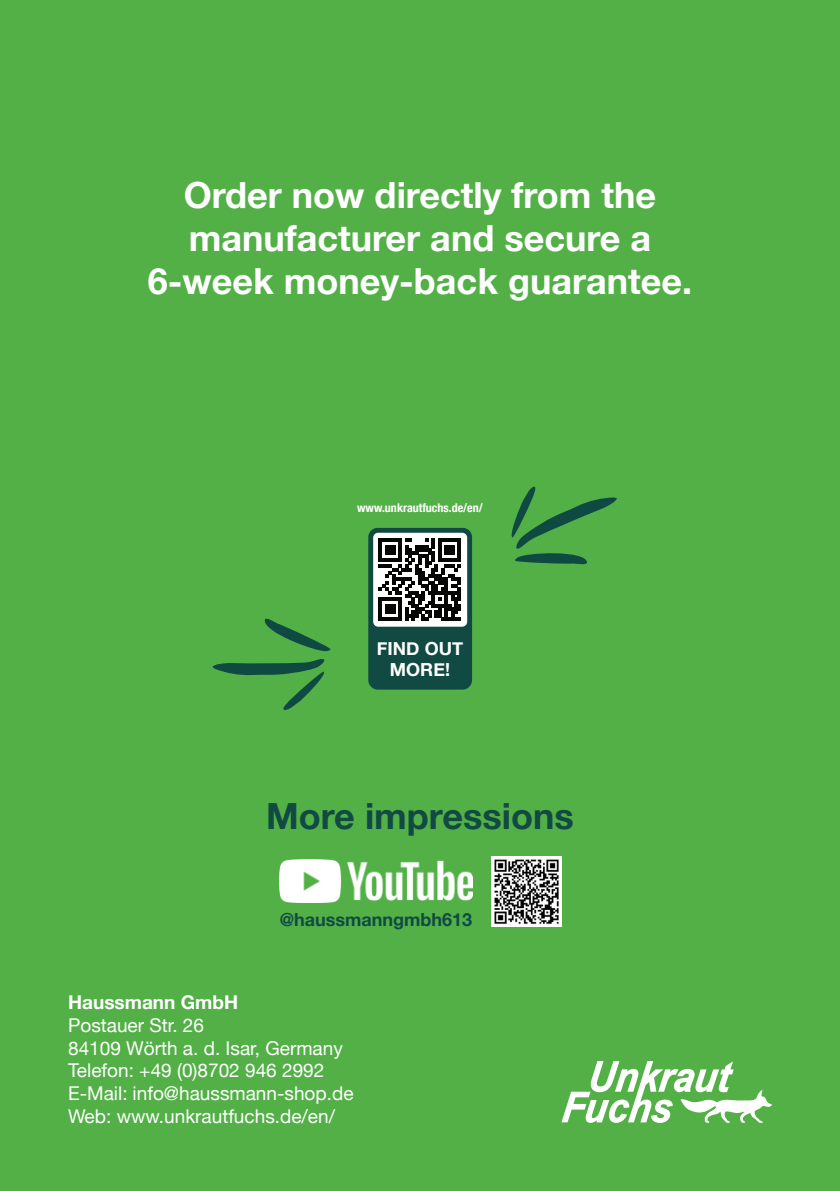
<style>
.page{position:relative;width:840px;height:1191px;background:#fff}
.page>*{position:absolute;margin:0;border:0;box-sizing:border-box;transform-origin:0 0}
.t1{font:700 36px/43.2px "Helvetica Neue";color:#fff;text-align:center}
.t2{font:700 36px "Helvetica Neue";color:#104a43}
.t3{font:19px/22.8px "Helvetica Neue";color:#fff}
.t4{font:700 19px "Helvetica Neue";color:#fff}
.t5{font:700 18px "Helvetica Neue";color:#104a43}
.t6{font:700 18px/21.6px "Helvetica Neue";color:#fff;text-align:center}
.t7{font:700 condensed 12px "Helvetica Neue";color:#fff}
</style>
<div class="page">
<div style="left:0;top:0;width:839px;height:1191px;background:#53b047"></div>
<svg style="left:561px;top:1061px;width:210px;height:62px"></svg>
<svg style="left:368px;top:528px;width:104px;height:161px"></svg>
<img style="left:491px;top:856px;width:70px;height:70px">
<img style="left:279px;top:860px;width:193px;height:43px">
<svg style="left:511px;top:486px;width:105px;height:79px"></svg>
<svg style="left:212px;top:618px;width:119px;height:92px"></svg>
<h1 class="t1" style="left:148px;top:174px;width:545px">Order now directly from the manufacturer and secure a<br>6-week money-back guarantee.</h1>
<p class="t7" style="left:357px;top:498px;width:127px">www.unkrautfuchs.de/en/</p>
<p class="t6" style="left:377px;top:638px;width:88px">FIND OUT<br>MORE!</p>
<h1 class="t2" style="left:266px;top:788px;width:309px">More impressions</h1>
<p class="t5" style="left:279px;top:905px;width:194px">@haussmanngmbh613</p>
<p class="t4" style="left:68px;top:987px;width:171px">Haussmann GmbH</p>
<p class="t3" style="left:68px;top:1014px;width:287px">Postauer Str. 26<br>84109 Wörth a. d. Isar, Germany<br>Telefon: +49 (0)8702 946 2992<br>E-Mail: info@haussmann-shop.de<br>Web: www.unkrautfuchs.de/en/</p>
</div>
